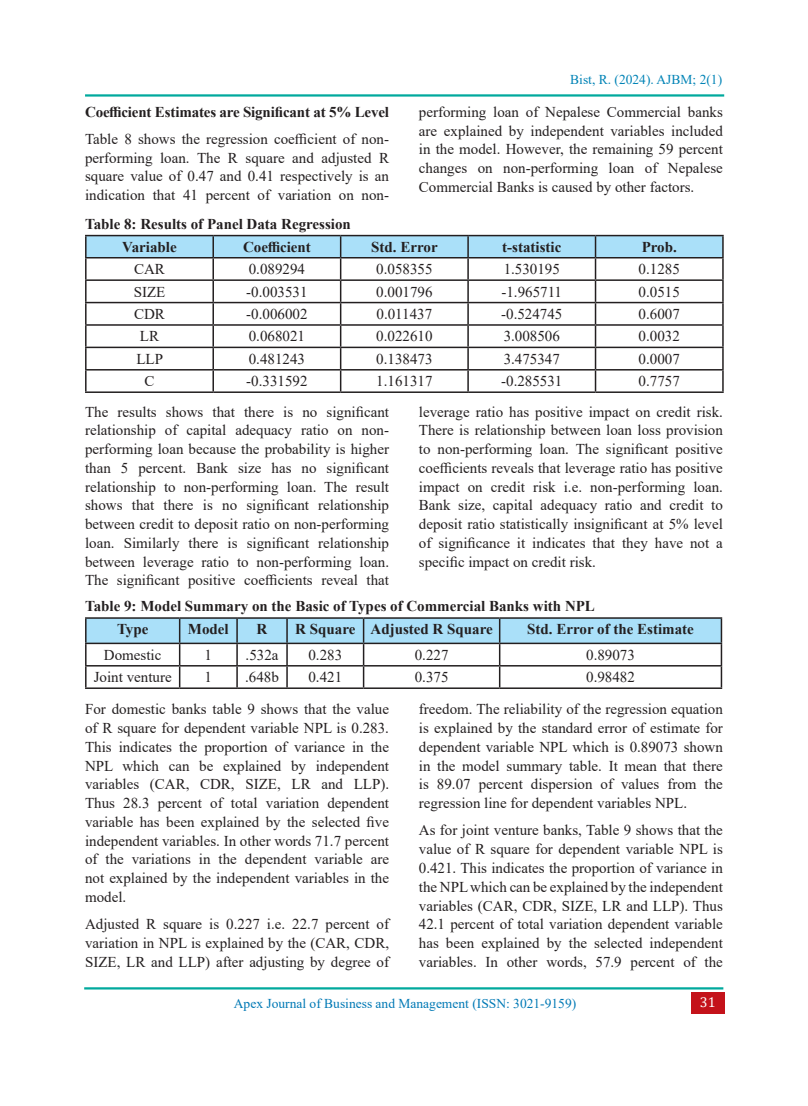
<style>
.page{position:relative;width:808px;height:1106px;background:#fff}
.page>*{position:absolute;margin:0;border:0;box-sizing:border-box;transform-origin:0 0}
.T{font:15px/18.8px "Times New Roman";color:#231f20;text-align:justify}
.T-2{font:700 15px "Times New Roman";color:#231f20}
.t1{font:14.25px "Cambria";color:#fff}
.t2{font:13.5px "Times New Roman";color:#0079b5}
.t3{font:13.5px "Times New Roman";color:#0083b6}
</style>
<div class="page">
<div style="left:691px;top:992px;width:33px;height:21px;background:#c4121a"></div>
<hr style="left:84px;top:987px;width:639px;height:2px;background:#00a99d">
<hr style="left:85px;top:94px;width:639px;height:3px;background:#00a99d">
<hr style="left:85px;top:235px;width:128px;height:1px;background:#231f20">
<hr style="left:85px;top:236px;width:2px;height:21px;background:#231f20">
<hr style="left:595px;top:235px;width:129px;height:1px;background:#231f20">
<hr style="left:722px;top:236px;width:2px;height:21px;background:#231f20">
<hr style="left:85px;top:257px;width:128px;height:1px;background:#231f20">
<hr style="left:85px;top:258px;width:2px;height:21px;background:#231f20">
<hr style="left:595px;top:257px;width:129px;height:1px;background:#231f20">
<hr style="left:722px;top:258px;width:2px;height:21px;background:#231f20">
<hr style="left:85px;top:279px;width:128px;height:2px;background:#231f20">
<hr style="left:85px;top:281px;width:2px;height:21px;background:#231f20">
<hr style="left:595px;top:279px;width:129px;height:2px;background:#231f20">
<hr style="left:722px;top:281px;width:2px;height:21px;background:#231f20">
<hr style="left:85px;top:302px;width:128px;height:1px;background:#231f20">
<hr style="left:85px;top:303px;width:2px;height:21px;background:#231f20">
<hr style="left:595px;top:302px;width:129px;height:1px;background:#231f20">
<hr style="left:722px;top:303px;width:2px;height:21px;background:#231f20">
<hr style="left:85px;top:324px;width:128px;height:2px;background:#231f20">
<hr style="left:85px;top:326px;width:2px;height:20px;background:#231f20">
<hr style="left:595px;top:324px;width:129px;height:2px;background:#231f20">
<hr style="left:722px;top:326px;width:2px;height:20px;background:#231f20">
<hr style="left:85px;top:346px;width:128px;height:2px;background:#231f20">
<hr style="left:85px;top:348px;width:2px;height:21px;background:#231f20">
<hr style="left:595px;top:346px;width:129px;height:2px;background:#231f20">
<hr style="left:722px;top:348px;width:2px;height:21px;background:#231f20">
<hr style="left:85px;top:369px;width:128px;height:1px;background:#231f20">
<hr style="left:85px;top:370px;width:2px;height:21px;background:#231f20">
<hr style="left:595px;top:369px;width:129px;height:1px;background:#231f20">
<svg style="left:86px;top:235px;width:637px;height:156px"></svg>
<hr style="left:722px;top:370px;width:2px;height:21px;background:#231f20">
<hr style="left:85px;top:391px;width:128px;height:2px;background:#231f20">
<hr style="left:213px;top:391px;width:128px;height:2px;background:#231f20">
<hr style="left:341px;top:391px;width:127px;height:2px;background:#231f20">
<hr style="left:468px;top:391px;width:127px;height:2px;background:#231f20">
<hr style="left:595px;top:391px;width:129px;height:2px;background:#231f20">
<hr style="left:85px;top:617px;width:95px;height:2px;background:#231f20">
<hr style="left:85px;top:619px;width:2px;height:23px;background:#231f20">
<hr style="left:180px;top:617px;width:57px;height:2px;background:#231f20">
<hr style="left:237px;top:617px;width:50px;height:2px;background:#231f20">
<hr style="left:287px;top:617px;width:77px;height:2px;background:#231f20">
<hr style="left:364px;top:617px;width:136px;height:2px;background:#231f20">
<hr style="left:500px;top:617px;width:222px;height:2px;background:#231f20">
<hr style="left:85px;top:642px;width:95px;height:2px;background:#231f20">
<hr style="left:85px;top:644px;width:2px;height:21px;background:#231f20">
<hr style="left:85px;top:665px;width:95px;height:1px;background:#231f20">
<hr style="left:85px;top:666px;width:2px;height:21px;background:#231f20">
<svg style="left:86px;top:618px;width:636px;height:69px"></svg>
<hr style="left:85px;top:687px;width:95px;height:2px;background:#231f20">
<hr style="left:180px;top:687px;width:57px;height:2px;background:#231f20">
<hr style="left:237px;top:687px;width:50px;height:2px;background:#231f20">
<hr style="left:287px;top:687px;width:77px;height:2px;background:#231f20">
<hr style="left:364px;top:687px;width:136px;height:2px;background:#231f20">
<hr style="left:500px;top:687px;width:222px;height:2px;background:#231f20">
<p class="T-2" style="left:85px;top:101px;width:306px">Coefficient Estimates are Significant at 5% Level</p>
<p class="T" style="left:85px;top:129px;width:306px">Table 8 shows the regression coefficient of non&shy;performing loan. The R square and adjusted R square value of 0.47 and 0.41 respectively is an indication that 41 percent of variation on non-</p>
<p class="t3" style="left:570px;top:70px;width:153px">Bist, R. (2024). AJBM; 2(1)</p>
<p class="T" style="left:419px;top:102px;width:306px">performing loan of Nepalese Commercial banks are explained by independent variables included in the model. However, the remaining 59 percent changes on non-performing loan of Nepalese Commercial Banks is caused by other factors.</p>
<p class="T-2" style="left:85px;top:213px;width:267px">Table 8: Results of Panel Data Regression</p>
<p class="T-2" style="left:122px;top:236px;width:56px">Variable</p>
<p class="T-2" style="left:243px;top:236px;width:69px">Coefficient</p>
<p class="T-2" style="left:371px;top:236px;width:68px">Std. Error</p>
<p class="T-2" style="left:502px;top:236px;width:61px">t-statistic</p>
<p class="T-2" style="left:642px;top:236px;width:37px">Prob.</p>
<p class="T" style="left:134px;top:259px;width:32px">CAR</p>
<p class="T" style="left:249px;top:259px;width:58px">0.089294</p>
<p class="T" style="left:376px;top:259px;width:58px">0.058355</p>
<p class="T" style="left:504px;top:259px;width:58px">1.530195</p>
<p class="T" style="left:639px;top:259px;width:43px">0.1285</p>
<p class="T" style="left:134px;top:282px;width:33px">SIZE</p>
<p class="T" style="left:246px;top:282px;width:63px">-0.003531</p>
<p class="T" style="left:376px;top:282px;width:58px">0.001796</p>
<p class="T" style="left:501px;top:282px;width:62px">-1.965711</p>
<p class="T" style="left:639px;top:282px;width:43px">0.0515</p>
<p class="T" style="left:134px;top:304px;width:32px">CDR</p>
<p class="T" style="left:246px;top:304px;width:63px">-0.006002</p>
<p class="T" style="left:376px;top:304px;width:57px">0.011437</p>
<p class="T" style="left:501px;top:304px;width:63px">-0.524745</p>
<p class="T" style="left:639px;top:304px;width:43px">0.6007</p>
<p class="T" style="left:140px;top:326px;width:21px">LR</p>
<p class="T" style="left:249px;top:326px;width:58px">0.068021</p>
<p class="T" style="left:376px;top:326px;width:58px">0.022610</p>
<p class="T" style="left:504px;top:326px;width:58px">3.008506</p>
<p class="T" style="left:639px;top:326px;width:43px">0.0032</p>
<p class="T" style="left:136px;top:349px;width:28px">LLP</p>
<p class="T" style="left:249px;top:349px;width:58px">0.481243</p>
<p class="T" style="left:376px;top:349px;width:58px">0.138473</p>
<p class="T" style="left:504px;top:349px;width:58px">3.475347</p>
<p class="T" style="left:639px;top:349px;width:43px">0.0007</p>
<p class="T" style="left:144px;top:371px;width:12px">C</p>
<p class="T" style="left:246px;top:371px;width:63px">-0.331592</p>
<p class="T" style="left:376px;top:371px;width:58px">1.161317</p>
<p class="T" style="left:501px;top:371px;width:63px">-0.285531</p>
<p class="T" style="left:639px;top:371px;width:43px">0.7757</p>
<p class="T" style="left:85px;top:402px;width:306px">The results shows that there is no significant relationship of capital adequacy ratio on non&shy;performing loan because the probability is higher than 5 percent. Bank size has no significant relationship to non-performing loan. The result shows that there is no significant relationship between credit to deposit ratio on non-performing loan. Similarly there is significant relationship between leverage ratio to non-performing loan.<br>The significant positive coefficients reveal that</p>
<p class="T" style="left:419px;top:402px;width:306px">leverage ratio has positive impact on credit risk.<br>There is relationship between loan loss provision to non-performing loan. The significant positive coefficients reveals that leverage ratio has positive impact on credit risk i.e. non-performing loan.<br>Bank size, capital adequacy ratio and credit to deposit ratio statistically insignificant at 5% level of significance it indicates that they have not a specific impact on credit risk.</p>
<p class="T-2" style="left:85px;top:595px;width:511px">Table 9: Model Summary on the Basic of Types of Commercial Banks with NPL</p>
<p class="T-2" style="left:117px;top:618px;width:33px">Type</p>
<p class="T-2" style="left:188px;top:618px;width:42px">Model</p>
<p class="T-2" style="left:257px;top:618px;width:12px">R</p>
<p class="T-2" style="left:295px;top:618px;width:62px">R Square</p>
<p class="T-2" style="left:370px;top:618px;width:124px">Adjusted R Square</p>
<p class="T-2" style="left:527px;top:618px;width:168px">Std. Error of the Estimate</p>
<p class="T" style="left:104px;top:645px;width:59px">Domestic</p>
<p class="T" style="left:205px;top:645px;width:9px">1</p>
<p class="T" style="left:246px;top:645px;width:34px">.532a</p>
<p class="T" style="left:308px;top:645px;width:35px">0.283</p>
<p class="T" style="left:415px;top:645px;width:35px">0.227</p>
<p class="T" style="left:586px;top:645px;width:50px">0.89073</p>
<p class="T" style="left:94px;top:667px;width:79px">Joint venture</p>
<p class="T" style="left:205px;top:667px;width:9px">1</p>
<p class="T" style="left:245px;top:667px;width:35px">.648b</p>
<p class="T" style="left:308px;top:667px;width:35px">0.421</p>
<p class="T" style="left:415px;top:667px;width:35px">0.375</p>
<p class="T" style="left:586px;top:667px;width:50px">0.98482</p>
<p class="T" style="left:85px;top:699px;width:306px">For domestic banks table 9 shows that the value of R square for dependent variable NPL is 0.283.<br>This indicates the proportion of variance in the NPL which can be explained by independent variables (CAR, CDR, SIZE, LR and LLP).<br>Thus 28.3 percent of total variation dependent variable has been explained by the selected five independent variables. In other words 71.7 percent of the variations in the dependent variable are not explained by the independent variables in the model.</p>
<p class="T" style="left:85px;top:914px;width:306px">Adjusted R square is 0.227 i.e. 22.7 percent of variation in NPL is explained by the (CAR, CDR, SIZE, LR and LLP) after adjusting by degree of</p>
<p class="T" style="left:419px;top:699px;width:306px">freedom. The reliability of the regression equation is explained by the standard error of estimate for dependent variable NPL which is 0.89073 shown in the model summary table. It mean that there is 89.07 percent dispersion of values from the regression line for dependent variables NPL.</p>
<p class="T" style="left:419px;top:820px;width:306px">As for joint venture banks, Table 9 shows that the value of R square for dependent variable NPL is 0.421. This indicates the proportion of variance in the NPL which can be explained by the independent variables (CAR, CDR, SIZE, LR and LLP). Thus 42.1 percent of total variation dependent variable has been explained by the selected independent variables. In other words, 57.9 percent of the</p>
<p class="t2" style="left:234px;top:994px;width:344px">Apex Journal of Business and Management (ISSN: 3021-9159)</p>
<p class="t1" style="left:700px;top:993px;width:17px">31</p>
</div>
